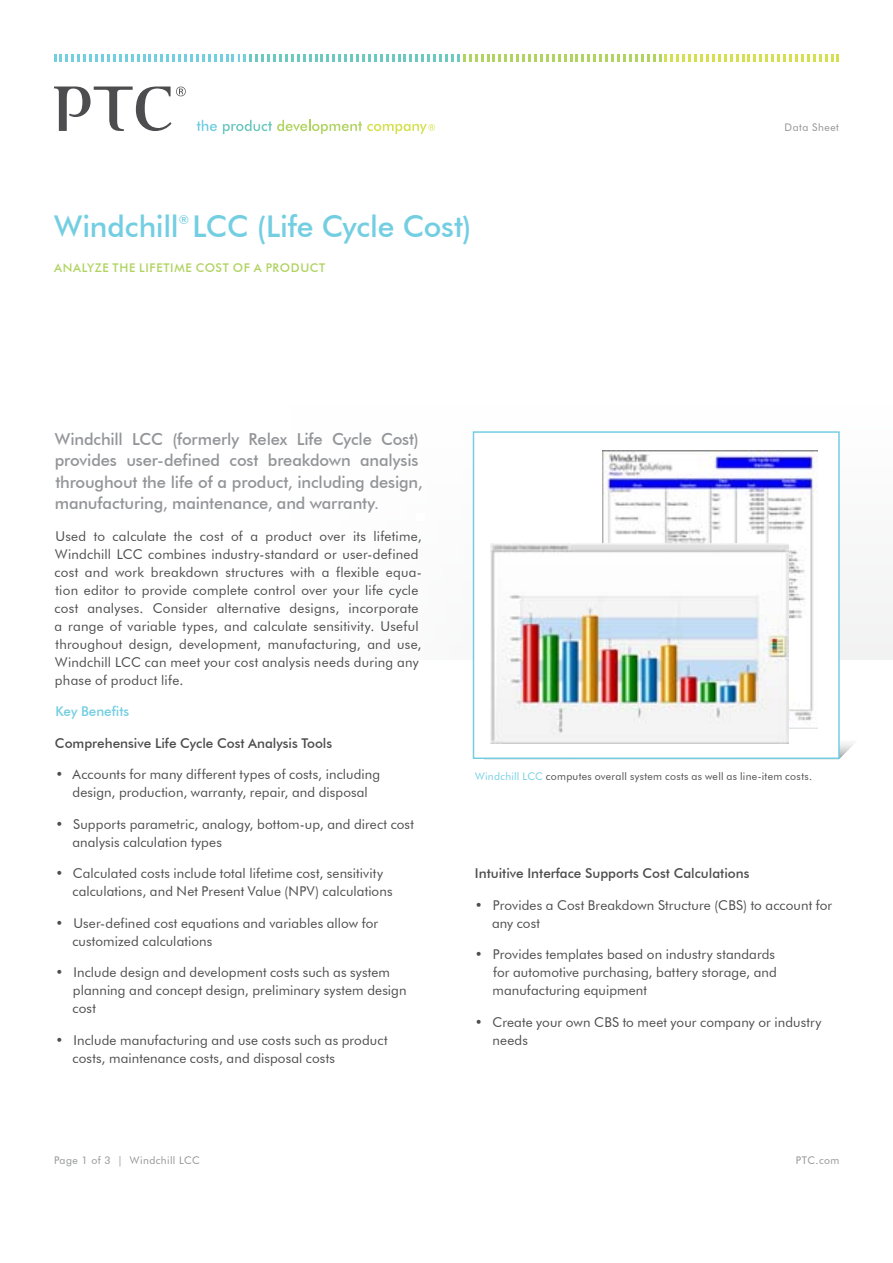
<style>
.page{position:relative;width:893px;height:1263px;background:#fff}
.page>*{position:absolute;margin:0;border:0;box-sizing:border-box;transform-origin:0 0}
.t1{font:500 30px "Futura BT";letter-spacing:-.01em;color:#74cee2}
.t2{font:500 16.5px/21.6px "Futura BT";letter-spacing:-.01em;color:#939598}
.t3{font:13.5px/18px "Futura BT";letter-spacing:.01em;color:#4d4d4f}
.t4{font:500 13.5px "Futura BT";color:#4d4d4f}
.t5{font:500 13.5px "Futura BT";color:#74cee2}
.t6{font:500 12.3px "Futura BT";color:#74cee2}
.t7{font:500 12px "Futura BT";letter-spacing:.05em;color:#b0d361}
.t8{font:10.5px "Futura BT";letter-spacing:.03em;color:#4d4d4f}
.t9{font:10.5px "Futura BT";letter-spacing:.045em;color:#919396}
.s1{color:#74cee2}
</style>
<div class="page">
<svg style="left:197px;top:120px;width:20px;height:11px"></svg>
<svg style="left:54px;top:54px;width:785px;height:8px"></svg>
<svg style="left:54px;top:87px;width:132px;height:44px"></svg>
<svg style="left:223px;top:120px;width:212px;height:14px"></svg>
<img style="left:840px;top:743px;width:14px;height:15px">
<div style="left:473px;top:431px;width:367px;height:328px;background:#fff;border:2px solid #74cee2"></div>
<img style="left:602px;top:450px;width:215px;height:278px">
<img style="left:490px;top:543px;width:298px;height:201px">
<h1 class="t1" style="left:54px;top:208px;width:126px">Windchill</h1>
<p class="t6" style="left:179px;top:212px;width:12px">®</p>
<h1 class="t1" style="left:192px;top:208px;width:281px">LCC (Life Cycle Cost)</h1>
<p class="t7" style="left:54px;top:260px;width:273px">Analyze the Lifetime Cost of a Product</p>
<p class="t9" style="left:785px;top:121px;width:56px">Data Sheet</p>
<p class="t2" style="left:55px;top:428px;width:369px">Windchill LCC (formerly Relex Life Cycle Cost) provides user-defined cost breakdown analysis throughout the life of a product, including design, manufacturing, maintenance, and warranty.</p>
<p class="t3" style="left:54px;top:527px;width:369px">Used to calculate the cost of a product over its lifetime, Windchill LCC combines industry-standard or user-defined cost and work breakdown structures with a flexible equa&shy;tion editor to provide complete control over your life cycle cost analyses. Consider alternative designs, incorporate a range of variable types, and calculate sensitivity. Useful throughout design, development, manufacturing, and use, Windchill LCC can meet your cost analysis needs during any phase of product life.</p>
<p class="t5" style="left:55px;top:703px;width:75px">Key Benefits</p>
<p class="t4" style="left:55px;top:735px;width:279px">Comprehensive Life Cycle Cost Analysis Tools</p>
<p class="t3" style="left:55px;top:765px;width:326px;text-align:center">• Accounts for many different types of costs, including design, production, warranty, repair, and disposal</p>
<p class="t3" style="left:72px;top:815px;width:343px;text-indent:-17px">• Supports parametric, analogy, bottom-up, and direct cost analysis calculation types</p>
<p class="t3" style="left:73px;top:864px;width:321px;text-indent:-17px">• Calculated costs include total lifetime cost, sensitivity calculations, and Net Present Value (NPV) calculations</p>
<p class="t3" style="left:73px;top:914px;width:307px;text-indent:-17px">• User-defined cost equations and variables allow for customized calculations</p>
<p class="t3" style="left:73px;top:963px;width:336px;text-indent:-17px">• Include design and development costs such as system planning and concept design, preliminary system design cost</p>
<p class="t3" style="left:73px;top:1031px;width:316px;text-indent:-17px">• Include manufacturing and use costs such as product costs, maintenance costs, and disposal costs</p>
<p class="t8" style="left:475px;top:770px;width:339px"><span class="s1">Windchill LCC</span> computes overall system costs as well as line-item costs.</p>
<p class="t4" style="left:475px;top:865px;width:276px">I ntuitive I nterface Supports Cost Calculations</p>
<p class="t3" style="left:492px;top:896px;width:342px;text-indent:-17px">• Provides a Cost Breakdown Structure (CBS) to account for any cost</p>
<p class="t3" style="left:492px;top:945px;width:286px;text-indent:-18px">• Provides templates based on industry standards for automotive purchasing, battery storage, and manufacturing equipment</p>
<p class="t3" style="left:492px;top:1013px;width:331px;text-indent:-18px">• Create your own CBS to meet your company or industry needs</p>
<p class="t9" style="left:54px;top:1154px;width:147px">Page 1 of 3 | Windchill LCC</p>
<p class="t9" style="left:796px;top:1154px;width:45px">PTC.com</p>
</div>
